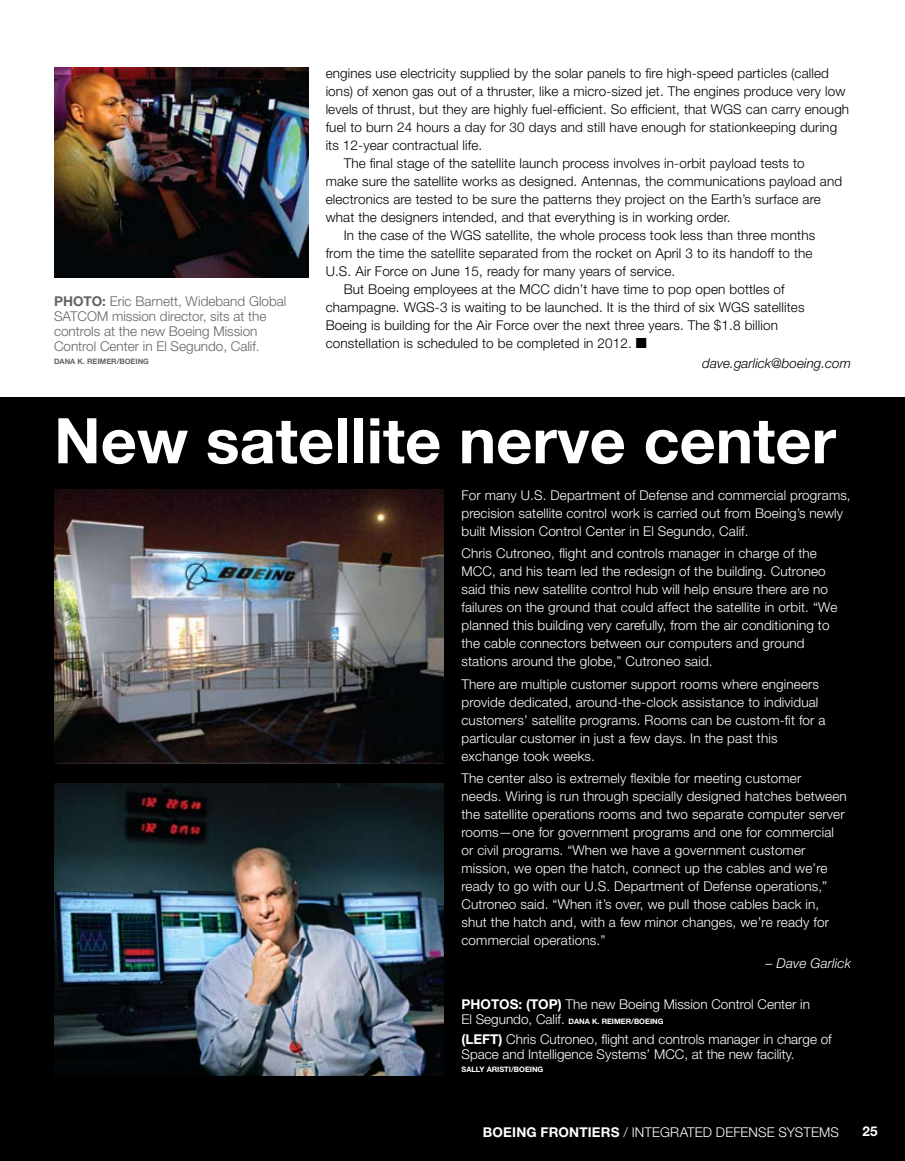
<style>
.page{position:relative;width:905px;height:1161px;background:#fff}
.page>*{position:absolute;margin:0;border:0;box-sizing:border-box;transform-origin:0 0}
.t1{font:700 63px "Helvetica Neue";color:#fff}
.t2{font:300 13.5px/18px "Helvetica Neue";letter-spacing:.01em;color:#fff}
.t3{font:300 13.5px "Helvetica Neue";letter-spacing:.01em;color:#000}
.t4{font:300 13.5px/15px "Helvetica Neue";color:#636467}
.t5{font:italic 300 13.5px "Helvetica Neue";color:#000}
.t6{font:italic 300 13.5px "Helvetica Neue";letter-spacing:.01em;color:#fff}
.t7{font:700 13.5px "Helvetica Neue";color:#fff}
.t8{font:700 7.5px "Helvetica Neue";color:#fff}
.t9{font:700 7.5px "Helvetica Neue";color:#636467}
.s1{font-weight:700}
.s2{font-weight:300;font-size:13.5px}
</style>
<div class="page">
<div style="left:0;top:397px;width:904px;height:764px;background:#000"></div>
<img style="left:54px;top:68px;width:254px;height:210px">
<img style="left:54px;top:489px;width:389px;height:275px">
<img style="left:54px;top:783px;width:389px;height:293px">
<p class="t4" style="left:54px;top:293px;width:234px"><span class="s1">PHOTO:</span> Eric Barnett, Wideband Global SATCOM mission director, sits at the controls at the new Boeing Mission Control Center in El Segundo, Calif.</p>
<p class="t9" style="left:54px;top:357px;width:96px">DANA K. REIMER/BOEING</p>
<p class="t3" style="left:326px;top:65px;width:505px">engines use electricity supplied by the solar panels to fire high-speed particles (called</p>
<p class="t3" style="left:326px;top:83px;width:521px">ions) of xenon gas out of a thruster, like a micro-sized jet. The engines produce very low</p>
<p class="t3" style="left:326px;top:101px;width:525px">levels of thrust, but they are highly fuel-efficient. So efficient, that WGS can carry enough</p>
<p class="t3" style="left:326px;top:119px;width:513px">fuel to burn 24 hours a day for 30 days and still have enough for stationkeeping during</p>
<p class="t3" style="left:326px;top:137px;width:158px">its 12-year contractual life.</p>
<p class="t3" style="left:344px;top:155px;width:462px">The final stage of the satellite launch process involves in-orbit payload tests to</p>
<p class="t3" style="left:326px;top:173px;width:518px">make sure the satellite works as designed. Antennas, the communications payload and</p>
<p class="t3" style="left:326px;top:191px;width:496px">electronics are tested to be sure the patterns they project on the Earth’s surface are</p>
<p class="t3" style="left:326px;top:209px;width:406px">what the designers intended, and that everything is in working order.</p>
<p class="t3" style="left:344px;top:227px;width:473px">In the case of the WGS satellite, the whole process took less than three months</p>
<p class="t3" style="left:326px;top:245px;width:488px">from the time the satellite separated from the rocket on April 3 to its handoff to the</p>
<p class="t3" style="left:326px;top:263px;width:351px">U.S. Air Force on June 15, ready for many years of service.</p>
<p class="t3" style="left:344px;top:281px;width:442px">But Boeing employees at the MCC didn’t have time to pop open bottles of</p>
<p class="t3" style="left:326px;top:299px;width:480px">champagne. WGS-3 is waiting to be launched. It is the third of six WGS satellites</p>
<p class="t3" style="left:326px;top:317px;width:454px">Boeing is building for the Air Force over the next three years. The $1.8 billion</p>
<p class="t3" style="left:326px;top:335px;width:323px">constellation is scheduled to be completed in 2012. ■</p>
<p class="t5" style="left:702px;top:355px;width:150px">dave.garlick@boeing.com</p>
<h1 class="t1" style="left:54px;top:402px;width:783px">New satellite nerve center</h1>
<p class="t2" style="left:461px;top:486px;width:391px">For many U.S. Department of Defense and commercial programs, precision satellite control work is carried out from Boeing’s newly built Mission Control Center in El Segundo, Calif.</p>
<p class="t2" style="left:461px;top:544px;width:377px">Chris Cutroneo, flight and controls manager in charge of the MCC, and his team led the redesign of the building. Cutroneo said this new satellite control hub will help ensure there are no failures on the ground that could affect the satellite in orbit. “We planned this building very carefully, from the air conditioning to the cable connectors between our computers and ground stations around the globe,” Cutroneo said.</p>
<p class="t2" style="left:461px;top:675px;width:365px">There are multiple customer support rooms where engineers provide dedicated, around-the-clock assistance to individual customers’ satellite programs. Rooms can be custom-fit for a particular customer in just a few days. In the past this exchange took weeks.</p>
<p class="t2" style="left:461px;top:769px;width:387px">The center also is extremely flexible for meeting customer<br>needs. Wiring is run through specially designed hatches between the satellite operations rooms and two separate computer server rooms—one for government programs and one for commercial or civil programs. “When we have a government customer mission, we open the hatch, connect up the cables and we’re ready to go with our U.S. Department of Defense operations,” Cutroneo said. “When it’s over, we pull those cables back in, shut the hatch and, with a few minor changes, we’re ready for commercial operations.”</p>
<p class="t6" style="left:765px;top:955px;width:87px">– Dave Garlick</p>
<p class="t2" style="left:461px;top:995px;width:350px"><span class="s1">PHOTOS: (TOP)</span> The new Boeing Mission Control Center in</p>
<p class="t8" style="left:461px;top:1017px;width:203px"><span class="s2">El Segundo, Calif.</span> DANA K. REIMER/BOEING</p>
<p class="t2" style="left:461px;top:1031px;width:372px;line-height:15px"><span class="s1">(LEFT)</span> Chris Cutroneo, flight and controls manager in charge of<br>Space and Intelligence Systems’ MCC, at the new facility.</p>
<p class="t8" style="left:461px;top:1065px;width:11px">SALLY</p>
<p class="t8" style="left:486px;top:1065px;width:58px">ARISTI/BOEING</p>
<p class="t2" style="left:483px;top:1123px;width:357px"><span class="s1">BOEING FRONTIERS</span> / INTEGRATED DEFENSE SYSTEMS</p>
<p class="t7" style="left:862px;top:1123px;width:17px">25</p>
</div>
